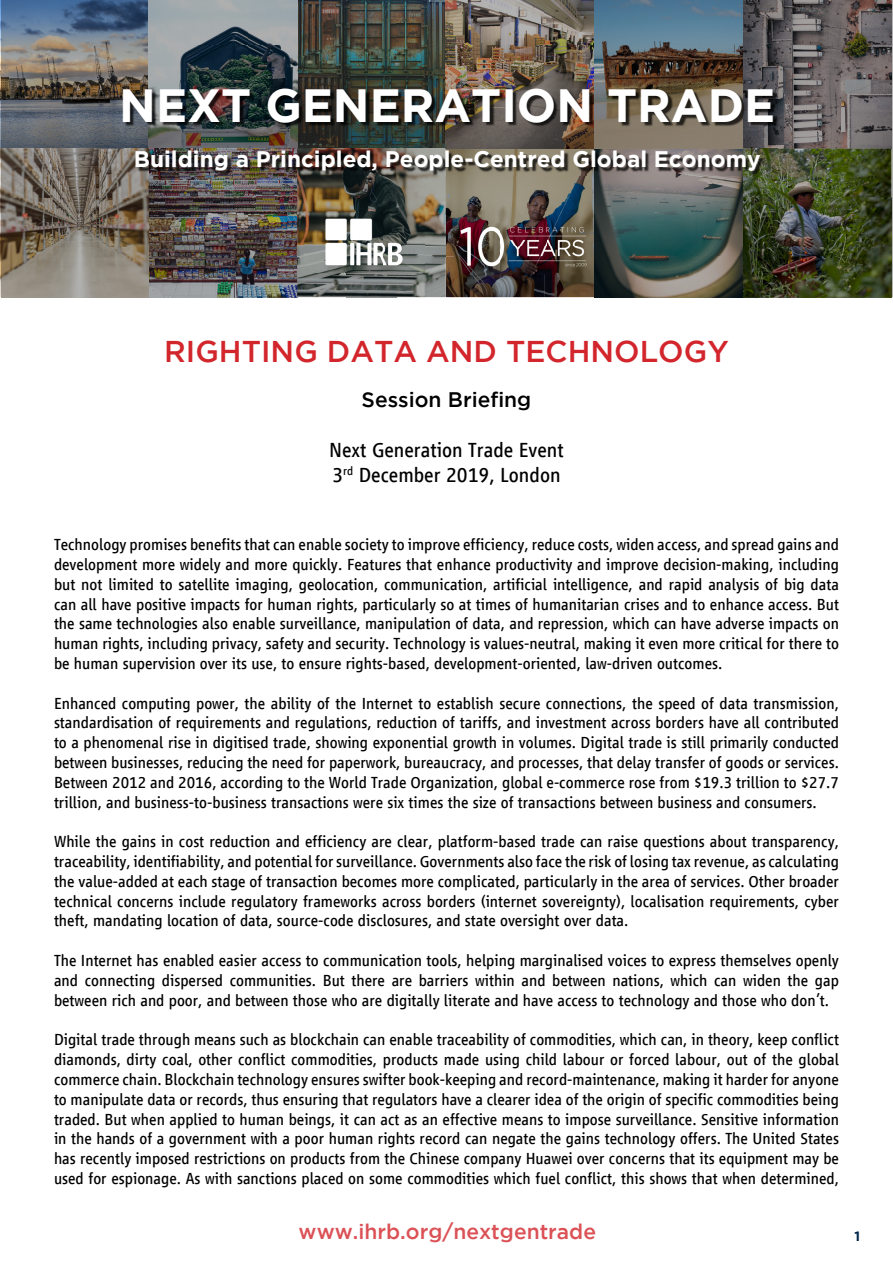
<style>
.page{position:relative;width:893px;height:1263px;background:#fff}
.page>*{position:absolute;margin:0;border:0;box-sizing:border-box;transform-origin:0 0}
.t1{font:700 46.5px "Gotham";color:#fff}
.t2{font:500 30px "Gotham";color:#d2262c}
.t3{font:700 22.5px "Gotham";color:#fff}
.t4{font:21px/25.2px "Vialog LT Com";color:#000}
.t5{font:500 21px "Gotham";color:#db5156}
.t6{font:500 21px "Gotham";color:#000}
.t7{font:16.5px/19.8px "Vialog LT Com";color:#000;text-align:justify}
.t8{font:700 13.5px "Gotham";color:#002649}
</style>
<div class="page">
<img style="left:0;top:0;width:99px;height:149px">
<svg style="left:891px;top:0;width:2px;height:297px"></svg>
<img style="left:99px;top:0;width:50px;height:99px">
<img style="left:99px;top:99px;width:26px;height:50px">
<img style="left:149px;top:0;width:594px;height:149px">
<img style="left:149px;top:175px;width:198px;height:41px">
<img style="left:149px;top:216px;width:155px;height:40px">
<img style="left:149px;top:256px;width:198px;height:41px">
<img style="left:743px;top:0;width:148px;height:99px">
<img style="left:777px;top:99px;width:114px;height:50px">
<img style="left:743px;top:149px;width:148px;height:148px">
<img style="left:2px;top:149px;width:147px;height:148px">
<img style="left:446px;top:175px;width:297px;height:122px">
<img style="left:347px;top:175px;width:49px;height:37px">
<img style="left:396px;top:175px;width:50px;height:41px">
<img style="left:424px;top:216px;width:22px;height:40px">
<img style="left:347px;top:272px;width:49px;height:25px">
<img style="left:396px;top:256px;width:50px;height:41px">
<img style="left:125px;top:91px;width:24px;height:58px">
<img style="left:125px;top:149px;width:618px;height:26px">
<img style="left:743px;top:91px;width:34px;height:84px">
<img style="left:304px;top:212px;width:120px;height:60px">
<img style="left:454px;top:218px;width:140px;height:56px">
<h1 class="t1" style="left:119px;top:79px;width:657px">NEXT GENERATION TRADE</h1>
<h3 class="t3" style="left:134px;top:146px;width:628px">Building a Principled, People-Centred Global Economy</h3>
<h2 class="t2" style="left:164px;top:335px;width:566px">RIGHTING DATA AND TECHNOLOGY</h2>
<p class="t6" style="left:362px;top:387px;width:171px">Session Briefing</p>
<p class="t4" style="left:329px;top:438px;width:236px">Next Generation Trade Event<br>3<sup>rd</sup> December 2019, London</p>
<p class="t7" style="left:54px;top:535px;width:786px">Technology promises benefits that can enable society to improve efficiency, reduce costs, widen access, and spread gains and development more widely and more quickly. Features that enhance productivity and improve decision-making, including but not limited to satellite imaging, geolocation, communication, artificial intelligence, and rapid analysis of big data can all have positive impacts for human rights, particularly so at times of humanitarian crises and to enhance access. But the same technologies also enable surveillance, manipulation of data, and repression, which can have adverse impacts on human rights, including privacy, safety and security. Technology is values-neutral, making it even more critical for there to be human supervision over its use, to ensure rights-based, development-oriented, law-driven outcomes.</p>
<p class="t7" style="left:54px;top:693px;width:786px">Enhanced computing power, the ability of the Internet to establish secure connections, the speed of data transmission, standardisation of requirements and regulations, reduction of tariffs, and investment across borders have all contributed to a phenomenal rise in digitised trade, showing exponential growth in volumes. Digital trade is still primarily conducted between businesses, reducing the need for paperwork, bureaucracy, and processes, that delay transfer of goods or services.<br>Between 2012 and 2016, according to the World Trade Organization, global e-commerce rose from $19.3 trillion to $27.7 trillion, and business-to-business transactions were six times the size of transactions between business and consumers.</p>
<p class="t7" style="left:54px;top:832px;width:786px">While the gains in cost reduction and efficiency are clear, platform-based trade can raise questions about transparency, traceability, identifiability, and potential for surveillance. Governments also face the risk of losing tax revenue, as calculating the value-added at each stage of transaction becomes more complicated, particularly in the area of services. Other broader technical concerns include regulatory frameworks across borders (internet sovereignty), localisation requirements, cyber theft, mandating location of data, source-code disclosures, and state oversight over data.</p>
<p class="t7" style="left:54px;top:951px;width:786px">The Internet has enabled easier access to communication tools, helping marginalised voices to express themselves openly and connecting dispersed communities. But there are barriers within and between nations, which can widen the gap between rich and poor, and between those who are digitally literate and have access to technology and those who don’t.</p>
<p class="t7" style="left:54px;top:1030px;width:786px">Digital trade through means such as blockchain can enable traceability of commodities, which can, in theory, keep conflict diamonds, dirty coal, other conflict commodities, products made using child labour or forced labour, out of the global commerce chain. Blockchain technology ensures swifter book-keeping and record-maintenance, making it harder for anyone to manipulate data or records, thus ensuring that regulators have a clearer idea of the origin of specific commodities being traded. But when applied to human beings, it can act as an effective means to impose surveillance. Sensitive information in the hands of a government with a poor human rights record can negate the gains technology offers. The United States has recently imposed restrictions on products from the Chinese company Huawei over concerns that its equipment may be used for espionage. As with sanctions placed on some commodities which fuel conflict, this shows that when determined,</p>
<p class="t5" style="left:299px;top:1220px;width:299px">www.ihrb.org/nextgentrade</p>
<p class="t8" style="left:854px;top:1228px;width:7px">1</p>
</div>
